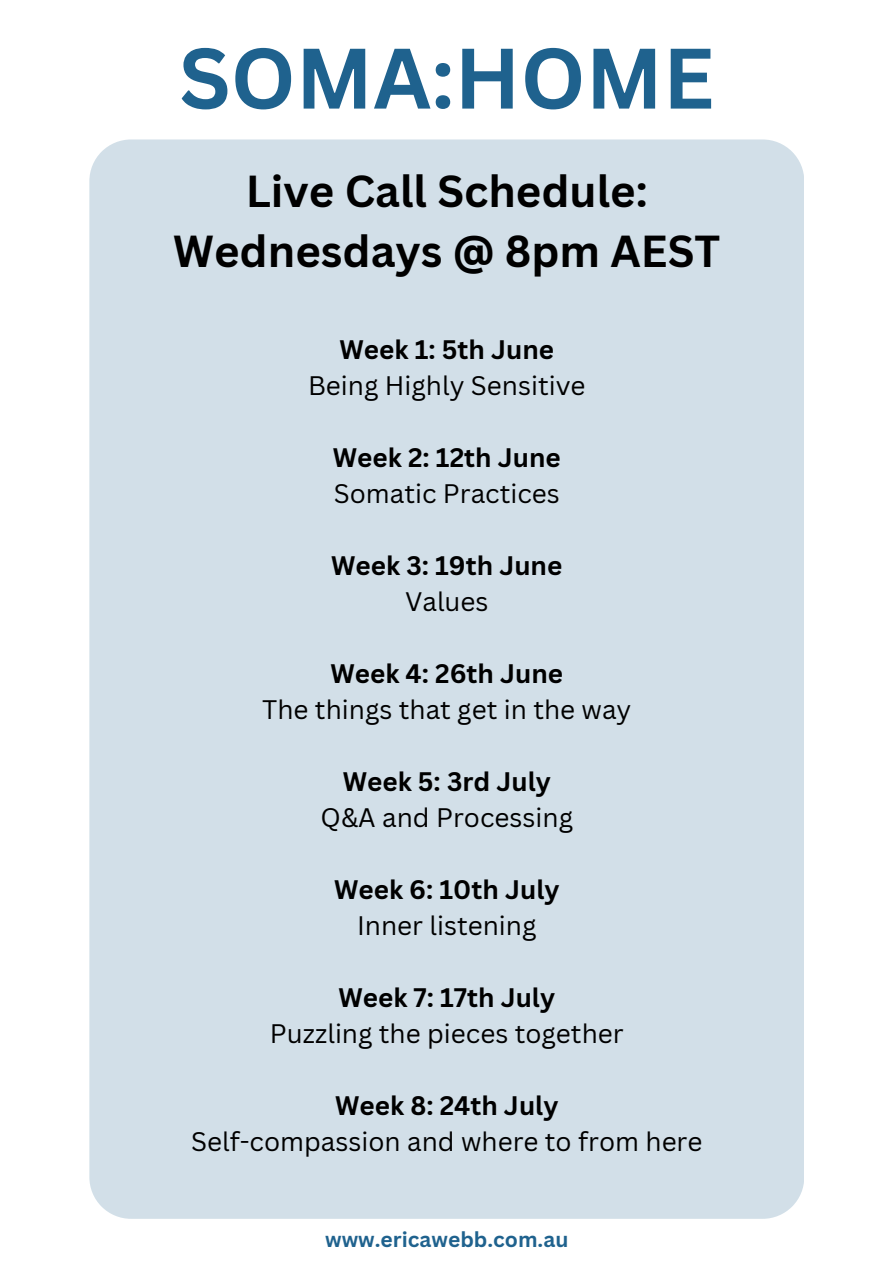
<style>
.page{position:relative;width:894px;height:1264px;background:#fff}
.page>*{position:absolute;margin:0;border:0;box-sizing:border-box;transform-origin:0 0}
.t1{font:700 83.7px "Canva Sans";color:#1f628e}
.t2{font:700 43.65px "Canva Sans";color:#000}
.t3{font:26.1px/36px "Canva Sans";color:#000;text-align:center}
.t4{font:700 26.1px/36px "Canva Sans";color:#000;text-align:center}
.t5{font:700 21px "Canva Sans";color:#1f628e}
.s1{font-weight:700}
.s2{font-weight:400}
</style>
<div class="page">
<div style="left:89px;top:139px;width:715px;height:1079px;background:#d2dfe8"></div>
<h1 class="t1" style="left:179px;top:19px;width:536px">SOMA:HOME</h1>
<h2 class="t2" style="left:246px;top:160px;width:403px">Live Call Schedule:</h2>
<h2 class="t2" style="left:173px;top:220px;width:548px">Wednesdays @ 8pm AEST</h2>
<h3 class="t3" style="left:308px;top:331px;width:279px"><span class="s1">Week 1: 5th June<br></span>Being Highly Sensitive</h3>
<h3 class="t3" style="left:333px;top:439px;width:229px;text-align:left"><span class="s1">Week 2: 12th June<br></span>Somatic Practices</h3>
<h3 class="t4" style="left:331px;top:547px;width:232px">Week 3: 19th June<br><span class="s2">Values</span></h3>
<h3 class="t3" style="left:262px;top:655px;width:370px"><span class="s1">Week 4: 26th June<br></span>The things that get in the way</h3>
<h3 class="t3" style="left:320px;top:763px;width:254px"><span class="s1">Week 5: 3rd July<br></span>Q&amp;A and Processing</h3>
<h3 class="t4" style="left:334px;top:871px;width:227px">Week 6: 10th July<br><span class="s2">Inner listening</span></h3>
<h3 class="t3" style="left:270px;top:979px;width:355px"><span class="s1">Week 7: 17th July<br></span>Puzzling the pieces together</h3>
<h3 class="t3" style="left:191px;top:1087px;width:512px"><span class="s1">Week 8: 24th July<br></span>Self-compassion and where to from here</h3>
<p class="t5" style="left:325px;top:1224px;width:245px">www.ericawebb.com.au</p>
</div>
